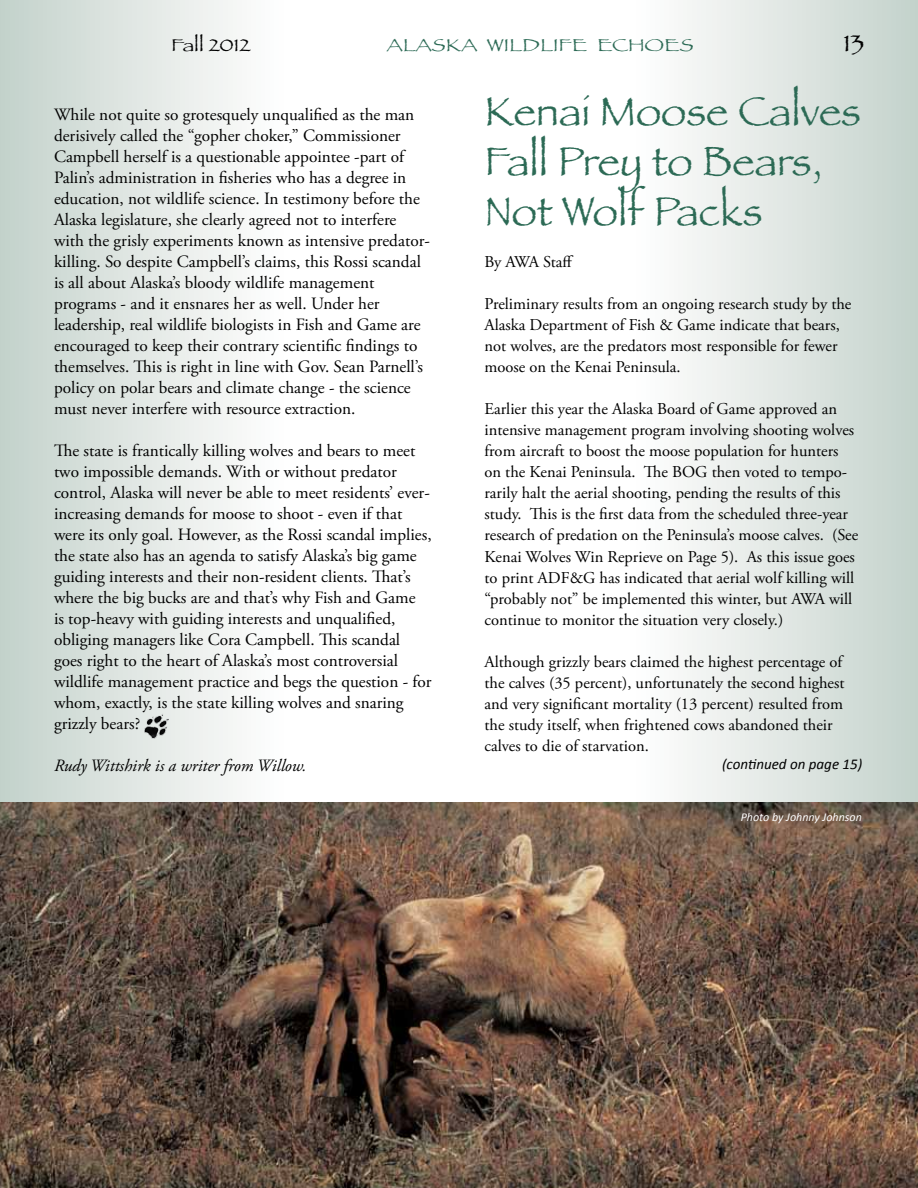
<style>
.page{position:relative;width:918px;height:1188px;background:#fff}
.page>*{position:absolute;margin:0;border:0;box-sizing:border-box;transform-origin:0 0}
.t1{font:42px/50.4px "Papyrus";color:#2c6a55}
.t2{font:24px "Papyrus";color:#000;scale:1.2 1}
.t3{font:18px "Papyrus";color:#2c6a55;scale:1.2 1}
.t4{font:18px "Papyrus";color:#000;scale:1.2 1}
.t5{font:17.25px/21px "Adobe Garamond Pro";color:#000}
.t6{font:italic 17.25px "Adobe Garamond Pro";color:#000}
.t7{font:16.5px/21px "Adobe Garamond Pro";color:#000}
.t8{font:16.5px "Adobe Garamond Pro";letter-spacing:-.02em;color:#000}
.t9{font:italic 15px "Calibri";color:#000}
.t10{font:italic 12px "Calibri";color:#fff}
</style>
<div class="page">
<div style="left:635px;top:0;width:283px;height:1188px;background:linear-gradient(to right,#fffefe,#c4d2cb)"></div>
<div style="left:0;top:0;width:284px;height:1188px;background:linear-gradient(to right,#c4d2cb,#fffefe)"></div>
<img style="left:144px;top:713px;width:24px;height:25px">
<img style="left:0;top:803px;width:918px;height:385px">
<p class="t4" style="left:171px;top:34px;width:68px">Fall 2012</p>
<p class="t3" style="left:387px;top:34px;width:257px">ALASKA WILDLIFE ECHOES</p>
<h2 class="t2" style="left:844px;top:29px;width:19px">13</h2>
<p class="t5" style="left:54px;top:105px;width:377px">While not quite so grotesquely unqualified as the man derisively called the “gopher choker,” Commissioner Campbell herself is a questionable appointee -part of Palin’s administration in fisheries who has a degree in education, not wildlife science. In testimony before the Alaska legislature, she clearly agreed not to interfere with the grisly experiments known as intensive predator&shy;killing. So despite Campbell’s claims, this Rossi scandal is all about Alaska’s bloody wildlife management programs - and it ensnares her as well. Under her leadership, real wildlife biologists in Fish and Game are encouraged to keep their contrary scientific findings to themselves. This is right in line with Gov. Sean Parnell’s policy on polar bears and climate change - the science must never interfere with resource extraction.</p>
<p class="t5" style="left:54px;top:441px;width:379px">The state is frantically killing wolves and bears to meet two impossible demands. With or without predator control, Alaska will never be able to meet residents’ ever&shy;increasing demands for moose to shoot - even if that were its only goal. However, as the Rossi scandal implies, the state also has an agenda to satisfy Alaska’s big game guiding interests and their non-resident clients. That’s where the big bucks are and that’s why Fish and Game<br>is top-heavy with guiding interests and unqualified, obliging managers like Cora Campbell. This scandal goes right to the heart of Alaska’s most controversial wildlife management practice and begs the question - for whom, exactly, is the state killing wolves and snaring grizzly bears?</p>
<p class="t6" style="left:54px;top:755px;width:254px">Rudy Wittshirk is a writer from Willow.</p>
<h1 class="t1" style="left:484px;top:85px;width:378px">Kenai Moose Calves<br>Fall Prey to Bears,<br>Not Wolf Packs</h1>
<p class="t8" style="left:484px;top:252px;width:91px">By AWA Staff</p>
<p class="t7" style="left:484px;top:294px;width:368px">Preliminary results from an ongoing research study by the Alaska Department of Fish &amp; Game indicate that bears, not wolves, are the predators most responsible for fewer moose on the Kenai Peninsula.</p>
<p class="t7" style="left:484px;top:399px;width:375px">Earlier this year the Alaska Board of Game approved an intensive management program involving shooting wolves from aircraft to boost the moose population for hunters on the Kenai Peninsula. The BOG then voted to tempo&shy;rarily halt the aerial shooting, pending the results of this study. This is the first data from the scheduled three-year research of predation on the Peninsula’s moose calves. (See Kenai Wolves Win Reprieve on Page 5). As this issue goes to print ADF&amp;G has indicated that aerial wolf killing will “probably not” be implemented this winter, but AWA will continue to monitor the situation very closely.)</p>
<p class="t7" style="left:484px;top:651px;width:361px">Although grizzly bears claimed the highest percentage of the calves (35 percent), unfortunately the second highest and very significant mortality (13 percent) resulted from the study itself, when frightened cows abandoned their calves to die of starvation.</p>
<p class="t9" style="left:722px;top:754px;width:142px">(continued on page 15)</p>
<p class="t10" style="left:741px;top:810px;width:123px">Photo by Johnny Johnson</p>
</div>
